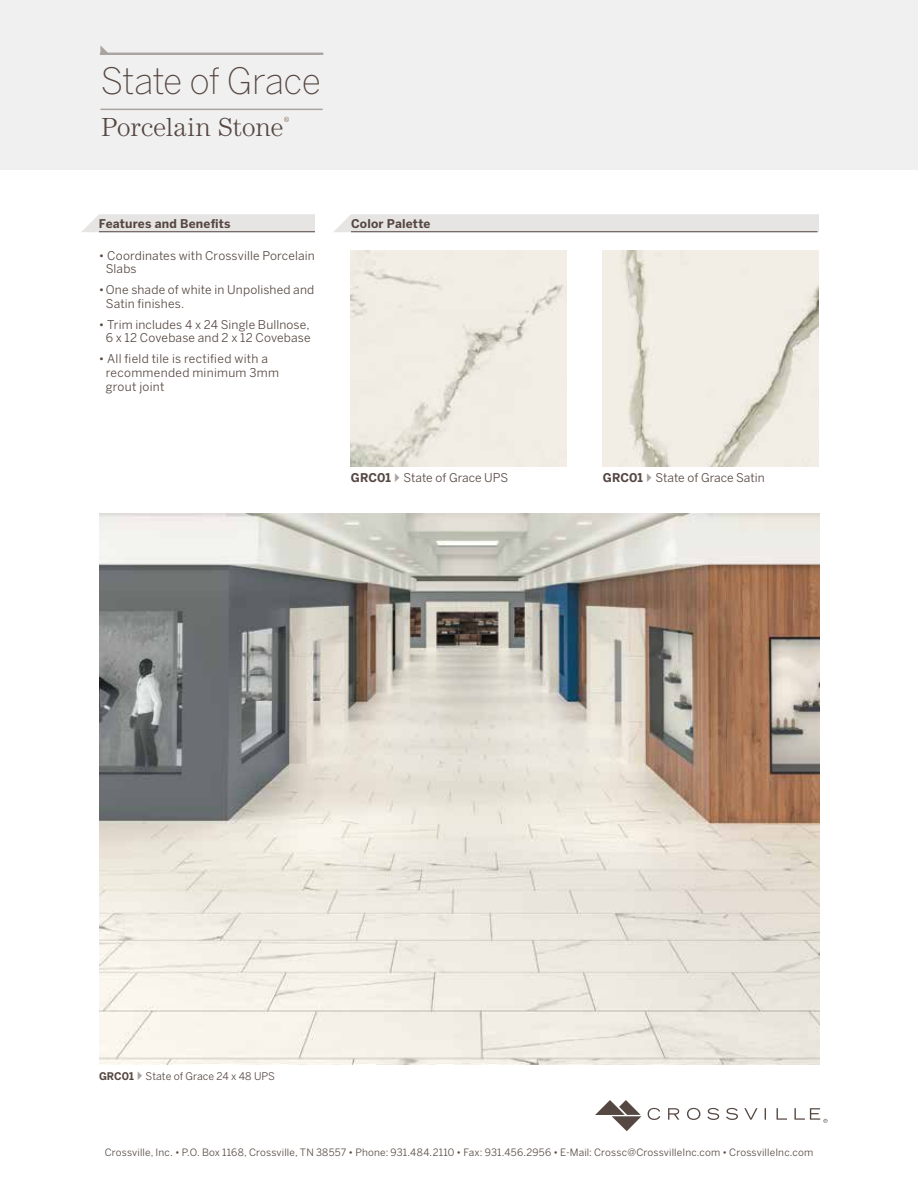
<style>
.page{position:relative;width:918px;height:1188px;background:#fff}
.page>*{position:absolute;margin:0;border:0;box-sizing:border-box;transform-origin:0 0}
.t1{font:200 36px "Benton Sans";letter-spacing:-.025em;color:#554741}
.t2{font:300 27px "Century EF";letter-spacing:-.01em;color:#554741}
.t3{font:12px/13.8px "Benton Sans";letter-spacing:.015em;color:#554741}
.t4{font:700 12px "Benton Sans";letter-spacing:.015em;color:#554741}
.t5{font:12px "Benton Sans";letter-spacing:-.005em;color:#554741}
.t6{font:10.5px "Benton Sans";letter-spacing:-.005em;color:#554741}
.t7{font:10.05px "Benton Sans";letter-spacing:.015em;color:#554741}
.s1{font-weight:700}
</style>
<div class="page">
<div style="left:0;top:0;width:918px;height:170px;background:#f1f0f0"></div>
<svg style="left:595px;top:1100px;width:233px;height:31px"></svg>
<img style="left:99px;top:513px;width:721px;height:552px">
<img style="left:351px;top:250px;width:216px;height:216px">
<img style="left:603px;top:250px;width:216px;height:216px">
<div style="left:334px;top:214px;width:485px;height:18px;background:#e7e5e4"></div>
<hr style="left:351px;top:231px;width:467px;height:1px;background:#554741">
<div style="left:82px;top:214px;width:233px;height:18px;background:#e7e5e4"></div>
<hr style="left:99px;top:231px;width:216px;height:1px;background:#554741">
<svg style="left:284px;top:117px;width:5px;height:5px"></svg>
<svg style="left:100px;top:45px;width:9px;height:8px"></svg>
<hr style="left:100px;top:109px;width:223px;height:1px;background:#aaa3a0">
<div style="left:100px;top:53px;width:223px;height:2px;border:1px solid #aaa3a0"></div>
<h1 class="t1" style="left:100px;top:60px;width:222px">State of Grace</h1>
<h2 class="t2" style="left:101px;top:111px;width:184px">Porcelain Stone</h2>
<p class="t4" style="left:99px;top:216px;width:133px">Features and Benefits</p>
<p class="t4" style="left:351px;top:216px;width:81px">Color Palette</p>
<p class="t3" style="left:106px;top:248px;width:211px;text-indent:-7px">• Coordinates with Crossville Porcelain<br>Slabs</p>
<p class="t3" style="left:106px;top:283px;width:210px;text-indent:-7px">•One shade of white in Unpolished and<br>Satin finishes.</p>
<p class="t3" style="left:99px;top:317px;width:213px;text-align:center">• Trim includes 4 x 24 Single Bullnose,<br>6 x 12 Covebase and 2 x 12 Covebase</p>
<p class="t3" style="left:106px;top:352px;width:175px;text-indent:-7px">• All field tile is rectified with a recommended minimum 3mm grout joint</p>
<p class="t5" style="left:351px;top:470px;width:159px"><span class="s1">GRC01</span> State of Grace UPS</p>
<p class="t3" style="left:603px;top:470px;width:163px"><span class="s1">GRC01</span> State of Grace Satin</p>
<p class="t6" style="left:99px;top:1070px;width:177px"><span class="s1">GRC01</span> State of Grace 24 x 48 UPS</p>
<p class="t7" style="left:105px;top:1146px;width:710px">Crossville, Inc. • P.O. Box 1168, Crossville, TN 38557 • Phone: 931.484.2110 • Fax: 931.456.2956 • E-Mail: Crossc@CrossvilleInc.com • CrossvilleInc.com</p>
</div>
